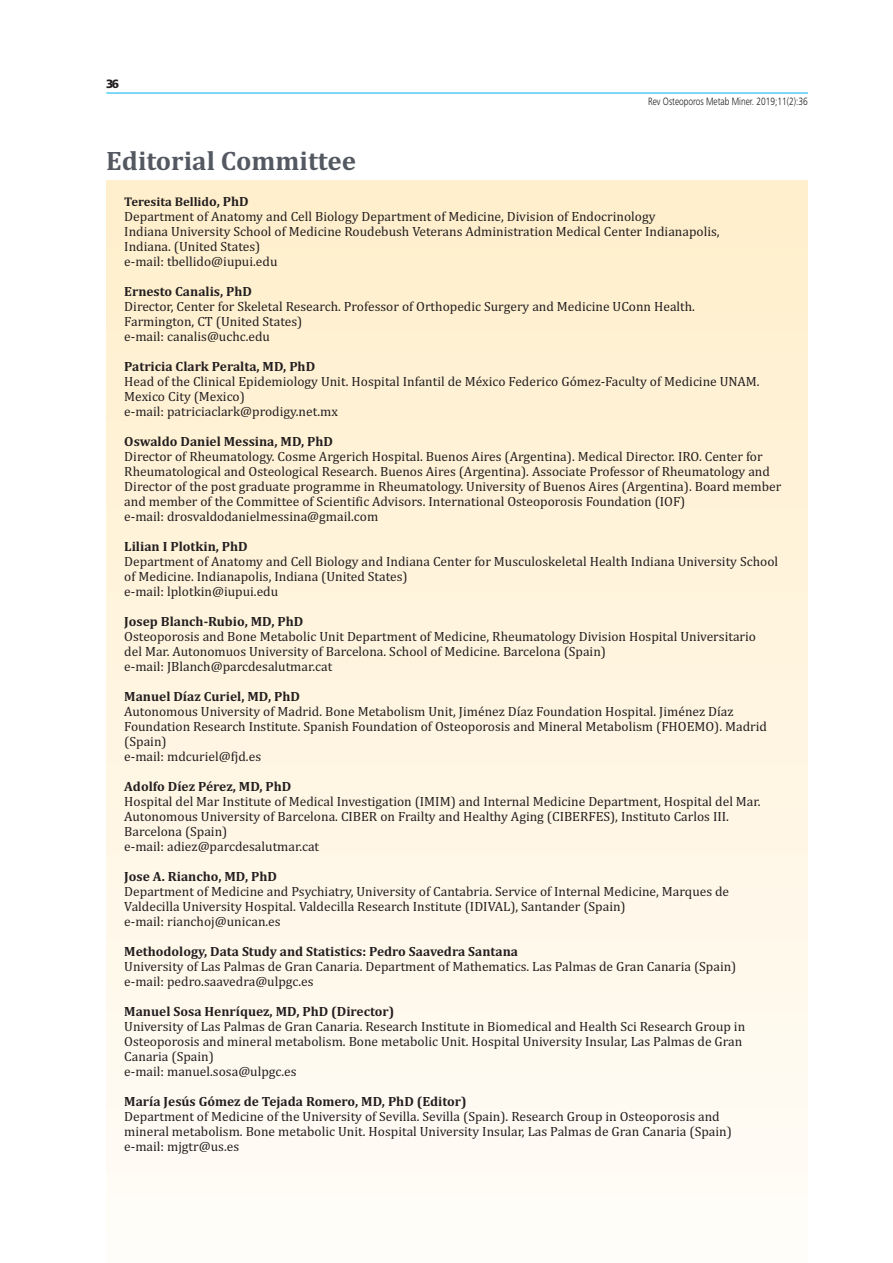
<style>
.page{position:relative;width:893px;height:1263px;background:#fff}
.page>*{position:absolute;margin:0;border:0;box-sizing:border-box;transform-origin:0 0}
.t1{font:700 27px "Cambria";color:#545861}
.t2{font:13.5px/15px "Cambria";color:#231f20}
.t3{font:700 13.5px "Cambria";color:#231f20}
.t4{font:700 12.75px "Cambria";color:#231f20}
.t5{font:900 12px "Frutiger";color:#231f20}
.t6{font:300 10.5px "Frutiger";color:#231f20;scale:.8 1}
.s1{font-size:13.5px}
</style>
<div class="page">
<hr style="left:106px;top:93px;width:702px;height:1px;background:#00b2ef">
<div style="left:106px;top:181px;width:702px;height:1082px;background:linear-gradient(to bottom,#ffeecb,#fffcf8)"></div>
<p class="t5" style="left:106px;top:79px;width:14px">36</p>
<h1 class="t1" style="left:106px;top:151px;width:251px">Editorial Committee</h1>
<p class="t6" style="left:648px;top:97px;width:201px">Rev Osteoporos Metab Miner. 2019;11(2):36</p>
<p class="t4" style="left:124px;top:197px;width:126px">Teresita Bellid<span class="s1">o, PhD</span></p>
<p class="t2" style="left:124px;top:210px;width:597px">Department of Anatomy and Cell Biology Department of Medicine, Division of Endocrinology<br>Indiana University School of Medicine Roudebush Veterans Administration Medical Center Indianapolis, Indiana. (United States)<br>e‐mail: tbellido@iupui.edu</p>
<p class="t3" style="left:124px;top:286px;width:129px">Ernesto Canalis, PhD</p>
<p class="t2" style="left:124px;top:300px;width:572px">Director, Center for Skeletal Research. Professor of Orthopedic Surgery and Medicine UConn Health.<br>Farmington, CT (United States)<br>e‐mail: canalis@uchc.edu</p>
<p class="t3" style="left:124px;top:361px;width:192px">Patricia Clark Peralta, MD, PhD</p>
<p class="t2" style="left:124px;top:375px;width:637px">Head of the Clinical Epidemiology Unit. Hospital Infantil de México Federico Gómez‐Faculty of Medicine UNAM.<br>Mexico City (Mexico)<br>e‐mail: patriciaclark@prodigy.net.mx</p>
<p class="t3" style="left:124px;top:436px;width:210px">Oswaldo Daniel Messina, MD, PhD</p>
<p class="t2" style="left:124px;top:450px;width:658px">Director of Rheumatology. Cosme Argerich Hospital. Buenos Aires (Argentina). Medical Director. IRO. Center for Rheumatological and Osteological Research. Buenos Aires (Argentina). Associate Professor of Rheumatology and Director of the post graduate programme in Rheumatology. University of Buenos Aires (Argentina). Board member and member of the Committee of Scientific Advisors. International Osteoporosis Foundation (IOF)<br>e‐mail: drosvaldodanielmessina@gmail.com</p>
<p class="t3" style="left:124px;top:541px;width:125px">Lilian I Plotkin, PhD</p>
<p class="t2" style="left:124px;top:555px;width:655px">Department of Anatomy and Cell Biology and Indiana Center for Musculoskeletal Health Indiana University School of Medicine. Indianapolis, Indiana (United States)<br>e‐mail: lplotkin@iupui.edu</p>
<p class="t3" style="left:124px;top:616px;width:181px">Josep Blanch-Rubio, MD, PhD</p>
<p class="t2" style="left:124px;top:630px;width:633px">Osteoporosis and Bone Metabolic Unit Department of Medicine, Rheumatology Division Hospital Universitario del Mar. Autonomuos University of Barcelona. School of Medicine. Barcelona (Spain)<br>e‐mail: JBlanch@parcdesalutmar.cat</p>
<p class="t3" style="left:124px;top:691px;width:177px">Manuel Díaz Curiel, MD, PhD</p>
<p class="t2" style="left:124px;top:705px;width:644px">Autonomous University of Madrid. Bone Metabolism Unit, Jiménez Díaz Foundation Hospital. Jiménez Díaz Foundation Research Institute. Spanish Foundation of Osteoporosis and Mineral Metabolism (FHOEMO). Madrid (Spain)<br>e‐mail: mdcuriel@fjd.es</p>
<p class="t3" style="left:124px;top:781px;width:169px">Adolfo Díez Pérez, MD, PhD</p>
<p class="t2" style="left:124px;top:795px;width:638px">Hospital del Mar Institute of Medical Investigation (IMIM) and Internal Medicine Department, Hospital del Mar.<br>Autonomous University of Barcelona. CIBER on Frailty and Healthy Aging (CIBERFES), Instituto Carlos III.<br>Barcelona (Spain)<br>e‐mail: adiez@parcdesalutmar.cat</p>
<p class="t3" style="left:124px;top:871px;width:154px">Jose A. Riancho, MD, PhD</p>
<p class="t2" style="left:124px;top:885px;width:606px">Department of Medicine and Psychiatry, University of Cantabria. Service of Internal Medicine, Marques de<br>Valdecilla University Hospital. Valdecilla Research Institute (IDIVAL), Santander (Spain)<br>e‐mail: rianchoj@unican.es</p>
<p class="t3" style="left:124px;top:946px;width:395px">Methodology, Data Study and Statistics: Pedro Saavedra Santana</p>
<p class="t2" style="left:124px;top:960px;width:614px">University of Las Palmas de Gran Canaria. Department of Mathematics. Las Palmas de Gran Canaria (Spain) e‐mail: pedro.saavedra@ulpgc.es</p>
<p class="t3" style="left:124px;top:1006px;width:271px">Manuel Sosa Henríquez, MD, PhD (Director)</p>
<p class="t2" style="left:124px;top:1020px;width:622px">University of Las Palmas de Gran Canaria. Research Institute in Biomedical and Health Sci Research Group in Osteoporosis and mineral metabolism. Bone metabolic Unit. Hospital University Insular, Las Palmas de Gran Canaria (Spain)<br>e‐mail: manuel.sosa@ulpgc.es</p>
<p class="t3" style="left:124px;top:1096px;width:344px">María Jesús Gómez de Tejada Romero, MD, PhD (Editor)</p>
<p class="t2" style="left:124px;top:1110px;width:609px">Department of Medicine of the University of Sevilla. Sevilla (Spain). Research Group in Osteoporosis and mineral metabolism. Bone metabolic Unit. Hospital University Insular, Las Palmas de Gran Canaria (Spain) e‐mail: mjgtr@us.es</p>
</div>
